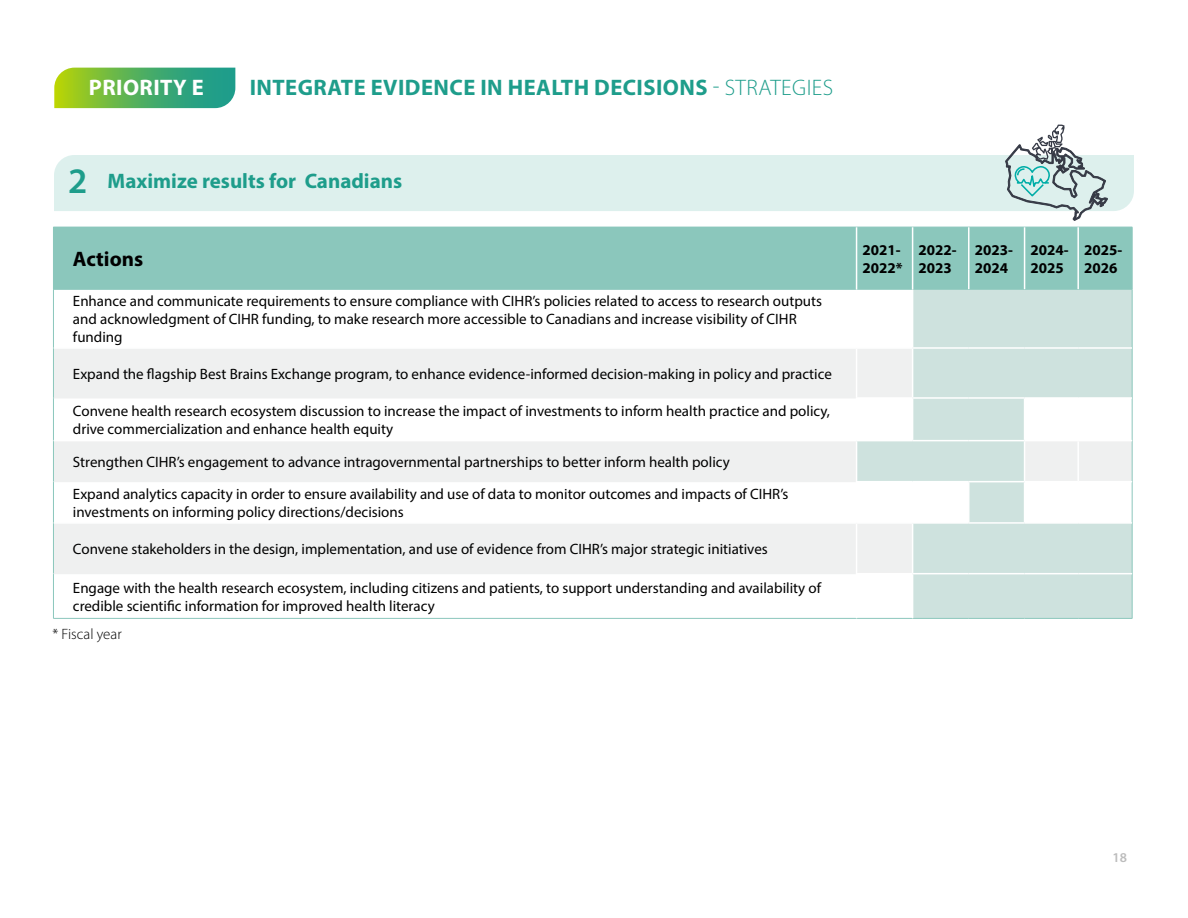
<style>
.page{position:relative;width:1188px;height:918px;background:#fff}
.page>*{position:absolute;margin:0;border:0;box-sizing:border-box;transform-origin:0 0}
.t1{font:700 22.5px "Myriad Pro";letter-spacing:.02em;color:#1e9d8b}
.t2{font:700 22.5px "Myriad Pro";letter-spacing:.02em;color:#fff}
.t3{font:700 21px "Myriad Pro";color:#1e9d8b}
.t4{font:700 21px "Myriad Pro";color:#000}
.t5{font:15px/18px "Myriad Pro";color:#000}
.t6{font:700 15px/18px "Myriad Pro";color:#000}
.t7{font:300 15px "Myriad Pro";color:#000}
.t8{font:600 13.5px "Myriad Pro";color:#bcbcbc}
.s1{font-weight:300}
.s2{font-weight:600;font-size:36px}
</style>
<div class="page">
<svg style="left:54px;top:68px;width:181px;height:40px;background:#5ab35d"></svg>
<div style="left:54px;top:155px;width:1080px;height:56px;background:#ddf0ed"></div>
<div style="left:53px;top:227px;width:804px;height:62px;background:#8bc7bc"></div>
<div style="left:857px;top:228px;width:275px;height:61px;background:#8bc7bc"></div>
<div style="left:913px;top:290px;width:219px;height:57px;background:#cee2de"></div>
<svg style="left:54px;top:349px;width:802px;height:224px;fill:#eff0f0"></svg>
<svg style="left:857px;top:349px;width:275px;height:269px;fill:#cee2de"></svg>
<hr style="left:857px;top:227px;width:56px;height:1px;background:#8bc7bc">
<hr style="left:913px;top:227px;width:56px;height:1px;background:#8bc7bc">
<hr style="left:969px;top:227px;width:56px;height:1px;background:#8bc7bc">
<hr style="left:1025px;top:227px;width:53px;height:1px;background:#8bc7bc">
<hr style="left:1078px;top:227px;width:54px;height:1px;background:#8bc7bc">
<hr style="left:1132px;top:227px;width:1px;height:62px;background:#8bc7bc">
<hr style="left:53px;top:289px;width:804px;height:1px;background:#8bc7bc">
<hr style="left:857px;top:289px;width:56px;height:1px;background:#8bc7bc">
<hr style="left:913px;top:289px;width:56px;height:1px;background:#8bc7bc">
<hr style="left:969px;top:289px;width:56px;height:1px;background:#8bc7bc">
<hr style="left:1025px;top:289px;width:53px;height:1px;background:#8bc7bc">
<hr style="left:1078px;top:289px;width:54px;height:1px;background:#8bc7bc">
<hr style="left:856px;top:227px;width:1px;height:62px;background:#fff">
<hr style="left:53px;top:289px;width:1px;height:59px;background:#8bc7bc">
<hr style="left:1132px;top:289px;width:1px;height:59px;background:#8bc7bc">
<hr style="left:53px;top:348px;width:1px;height:50px;background:#8bc7bc">
<hr style="left:1132px;top:348px;width:1px;height:50px;background:#8bc7bc">
<hr style="left:53px;top:398px;width:1px;height:43px;background:#8bc7bc">
<hr style="left:1132px;top:398px;width:1px;height:43px;background:#8bc7bc">
<hr style="left:53px;top:441px;width:1px;height:41px;background:#8bc7bc">
<hr style="left:1132px;top:441px;width:1px;height:41px;background:#8bc7bc">
<hr style="left:53px;top:482px;width:1px;height:41px;background:#8bc7bc">
<hr style="left:1132px;top:482px;width:1px;height:41px;background:#8bc7bc">
<hr style="left:53px;top:523px;width:1px;height:51px;background:#8bc7bc">
<hr style="left:1132px;top:523px;width:1px;height:51px;background:#8bc7bc">
<hr style="left:53px;top:574px;width:1px;height:44px;background:#8bc7bc">
<hr style="left:1132px;top:574px;width:1px;height:44px;background:#8bc7bc">
<hr style="left:53px;top:618px;width:804px;height:1px;background:#8bc7bc">
<hr style="left:857px;top:618px;width:56px;height:1px;background:#8bc7bc">
<hr style="left:913px;top:618px;width:56px;height:1px;background:#8bc7bc">
<hr style="left:969px;top:618px;width:56px;height:1px;background:#8bc7bc">
<hr style="left:1025px;top:618px;width:53px;height:1px;background:#8bc7bc">
<hr style="left:1078px;top:618px;width:54px;height:1px;background:#8bc7bc">
<hr style="left:856px;top:289px;width:1px;height:58px;background:#fff">
<hr style="left:912px;top:289px;width:1px;height:58px;background:#fff">
<hr style="left:912px;top:349px;width:1px;height:48px;background:#fff">
<hr style="left:912px;top:399px;width:1px;height:41px;background:#fff">
<hr style="left:1024px;top:399px;width:1px;height:41px;background:#fff">
<hr style="left:1077px;top:399px;width:2px;height:41px;background:#fff">
<hr style="left:54px;top:440px;width:803px;height:1px;background:#fff">
<hr style="left:1024px;top:441px;width:1px;height:40px;background:#fff">
<hr style="left:1077px;top:441px;width:2px;height:40px;background:#fff">
<hr style="left:912px;top:482px;width:1px;height:40px;background:#fff">
<hr style="left:968px;top:482px;width:2px;height:40px;background:#fff">
<hr style="left:1024px;top:482px;width:1px;height:40px;background:#fff">
<hr style="left:1077px;top:482px;width:2px;height:40px;background:#fff">
<hr style="left:54px;top:522px;width:803px;height:2px;background:#fff">
<hr style="left:857px;top:522px;width:56px;height:2px;background:#fff">
<hr style="left:913px;top:522px;width:56px;height:2px;background:#fff">
<hr style="left:912px;top:524px;width:1px;height:49px;background:#fff">
<hr style="left:969px;top:522px;width:56px;height:2px;background:#fff">
<hr style="left:1025px;top:522px;width:53px;height:2px;background:#fff">
<hr style="left:1078px;top:522px;width:54px;height:2px;background:#fff">
<hr style="left:912px;top:574px;width:1px;height:44px;background:#fff">
<hr style="left:54px;top:398px;width:802px;height:1px;background:#eff0f0">
<hr style="left:54px;top:481px;width:802px;height:1px;background:#eff0f0">
<hr style="left:54px;top:573px;width:802px;height:1px;background:#eff0f0">
<hr style="left:912px;top:227px;width:1px;height:62px;background:#fff">
<hr style="left:968px;top:227px;width:2px;height:62px;background:#fff">
<hr style="left:1024px;top:227px;width:1px;height:62px;background:#fff">
<hr style="left:1077px;top:227px;width:2px;height:62px;background:#fff">
<hr style="left:856px;top:573px;width:57px;height:1px;background:#fff">
<hr style="left:913px;top:573px;width:56px;height:1px;background:#fff">
<hr style="left:969px;top:573px;width:56px;height:1px;background:#fff">
<hr style="left:1025px;top:573px;width:53px;height:1px;background:#fff">
<hr style="left:1078px;top:573px;width:54px;height:1px;background:#fff">
<hr style="left:856px;top:397px;width:57px;height:2px;background:#fff">
<hr style="left:913px;top:397px;width:56px;height:2px;background:#fff">
<hr style="left:969px;top:397px;width:56px;height:2px;background:#fff">
<hr style="left:1025px;top:397px;width:53px;height:2px;background:#fff">
<hr style="left:1078px;top:397px;width:54px;height:2px;background:#fff">
<hr style="left:857px;top:440px;width:56px;height:1px;background:#fff">
<hr style="left:913px;top:440px;width:56px;height:1px;background:#fff">
<hr style="left:969px;top:440px;width:56px;height:1px;background:#fff">
<hr style="left:1025px;top:440px;width:53px;height:1px;background:#fff">
<hr style="left:1078px;top:440px;width:54px;height:1px;background:#fff">
<hr style="left:856px;top:481px;width:57px;height:1px;background:#fff">
<hr style="left:913px;top:481px;width:56px;height:1px;background:#fff">
<hr style="left:969px;top:481px;width:56px;height:1px;background:#fff">
<hr style="left:1025px;top:481px;width:53px;height:1px;background:#fff">
<hr style="left:1078px;top:481px;width:54px;height:1px;background:#fff">
<svg style="left:1006px;top:125px;width:102px;height:95px"></svg>
<h1 class="t2" style="left:89px;top:73px;width:116px">PRIORITY E</h1>
<h1 class="t1" style="left:250px;top:73px;width:585px">INTEGRATE EVIDENCE IN HEALTH DECISIONS <span class="s1">- STRATEGIES</span></h1>
<h2 class="t3" style="left:68px;top:168px;width:336px"><span class="s2">2</span> Maximize results for Canadians</h2>
<h2 class="t4" style="left:73px;top:245px;width:72px">Actions</h2>
<p class="t6" style="left:863px;top:240px;width:42px">2021-<br>2022*</p>
<p class="t6" style="left:919px;top:240px;width:40px">2022-<br>2023</p>
<p class="t6" style="left:975px;top:240px;width:40px">2023-<br>2024</p>
<p class="t6" style="left:1031px;top:240px;width:40px">2024-<br>2025</p>
<p class="t6" style="left:1084px;top:240px;width:40px">2025-<br>2026</p>
<p class="t5" style="left:73px;top:292px;width:751px">Enhance and communicate requirements to ensure compliance with CIHR’s policies related to access to research outputs and acknowledgment of CIHR funding, to make research more accessible to Canadians and increase visibility of CIHR funding</p>
<p class="t5" style="left:73px;top:364px;width:760px">Expand the flagship Best Brains Exchange program, to enhance evidence-informed decision-making in policy and practice</p>
<p class="t5" style="left:73px;top:402px;width:759px">Convene health research ecosystem discussion to increase the impact of investments to inform health practice and policy, drive commercialization and enhance health equity</p>
<p class="t5" style="left:73px;top:445px;width:717px;line-height:32.1px">Strengthen CIHR’s engagement to advance intragovernmental partnerships to better inform health policy<br>Expand analytics capacity in order to ensure availability and use of data to monitor outcomes and impacts of CIHR’s</p>
<p class="t5" style="left:73px;top:503px;width:332px">investments on informing policy directions/decisions</p>
<p class="t5" style="left:73px;top:540px;width:696px">Convene stakeholders in the design, implementation, and use of evidence from CIHR’s major strategic initiatives</p>
<p class="t5" style="left:73px;top:578px;width:750px">Engage with the health research ecosystem, including citizens and patients, to support understanding and availability of credible scientific information for improved health literacy</p>
<p class="t7" style="left:52px;top:625px;width:71px">* Fiscal year</p>
<p class="t8" style="left:1113px;top:848px;width:16px">18</p>
</div>
